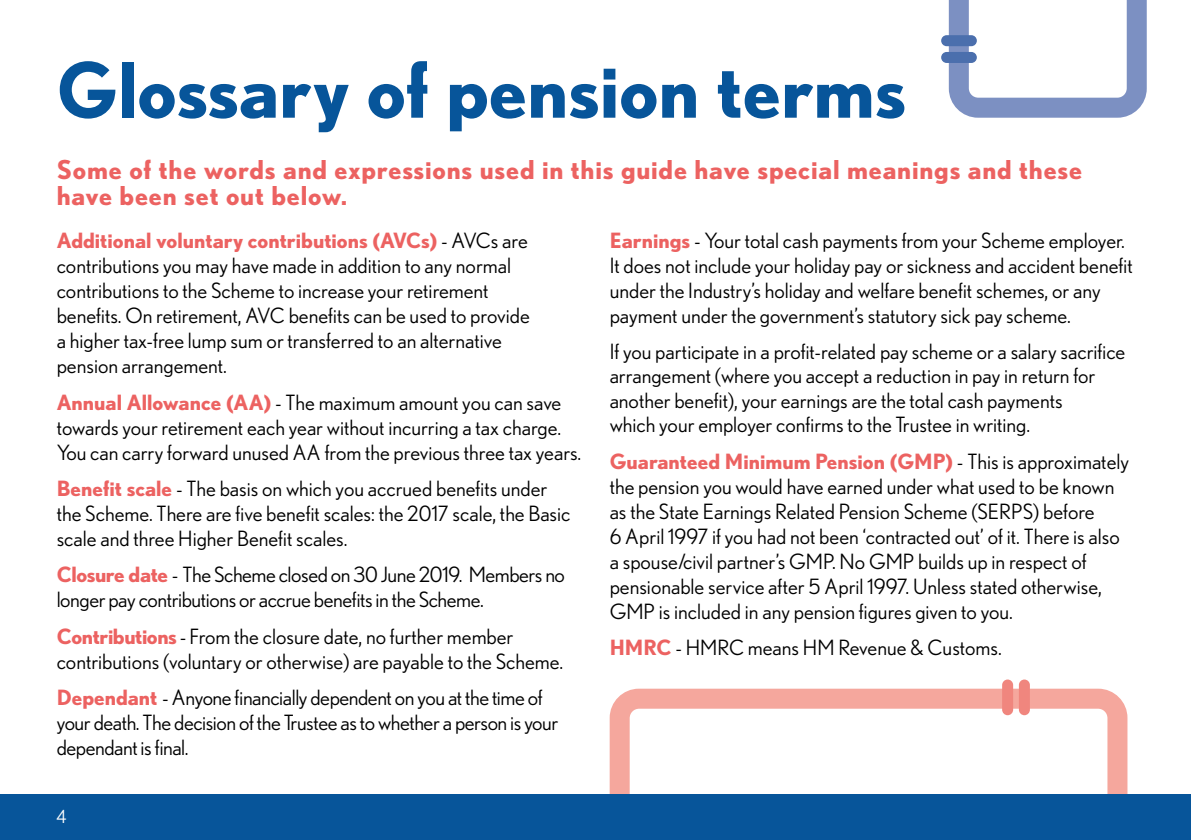
<style>
.page{position:relative;width:1191px;height:840px;background:#fff}
.page>*{position:absolute;margin:0;border:0;box-sizing:border-box;transform-origin:0 0}
.t1{font:700 76px "Nobel";color:#07559a}
.t2{font:700 26px/26.4px "Nobel";letter-spacing:.03em;color:#ec6261}
.t3{font:21px/25px "Nobel";color:#000}
.t4{font:21px/25px "Nobel";letter-spacing:-.02em;color:#000}
.t5{font:18px "Nobel";color:#fff}
.s1{font-weight:700;color:#ec6261}
</style>
<div class="page">
<svg style="left:941px;top:0;width:206px;height:118px"></svg>
<svg style="left:609px;top:684px;width:519px;height:110px"></svg>
<div style="left:1019px;top:679px;width:11px;height:35px;background:#f0867e;border-radius:6px"></div>
<div style="left:1002px;top:679px;width:11px;height:35px;background:#f0867e;border-radius:6px"></div>
<div style="left:941px;top:35px;width:35px;height:11px;background:#4b6fad;border-radius:6px"></div>
<div style="left:941px;top:52px;width:35px;height:11px;background:#4b6fad;border-radius:6px"></div>
<div style="left:0;top:794px;width:1191px;height:45px;background:#07559a"></div>
<h1 class="t1" style="left:57px;top:45px;width:851px">Glossary of pension terms</h1>
<p class="t2" style="left:57px;top:155px;width:1027px">Some of the words and expressions used in this guide have special meanings and these have been set out below.</p>
<p class="t3" style="left:57px;top:228px;width:474px"><span class="s1">Additional voluntary contributions (AVCs)</span> - AVCs are contributions you may have made in addition to any normal contributions to the Scheme to increase your retirement benefits. On retirement, AVC benefits can be used to provide a higher tax-free lump sum or transferred to an alternative pension arrangement.</p>
<p class="t3" style="left:57px;top:389px;width:526px"><span class="s1">Annual Allowance (AA)</span> - The maximum amount you can save towards your retirement each year without incurring a tax charge.<br>You can carry forward unused AA from the previous three tax years.</p>
<p class="t3" style="left:57px;top:475px;width:515px"><span class="s1">Benefit scale</span> - The basis on which you accrued benefits under the Scheme. There are five benefit scales: the 2017 scale, the Basic scale and three Higher Benefit scales.</p>
<p class="t4" style="left:57px;top:561px;width:510px"><span class="s1">Closure date</span> - The Scheme closed on 30 June 2019. Members no longer pay contributions or accrue benefits in the Scheme.</p>
<p class="t3" style="left:57px;top:623px;width:508px"><span class="s1">Contributions</span> - From the closure date, no further member contributions (voluntary or otherwise) are payable to the Scheme.</p>
<p class="t4" style="left:57px;top:684px;width:503px"><span class="s1">Dependant</span> - Anyone financially dependent on you at the time of your death. The decision of the Trustee as to whether a person is your dependant is final.</p>
<p class="t3" style="left:609px;top:228px;width:524px"><span class="s1">Earnings</span> - Your total cash payments from your Scheme employer.<br>It does not include your holiday pay or sickness and accident benefit under the Industry’s holiday and welfare benefit schemes, or any payment under the government’s statutory sick pay scheme.</p>
<p class="t3" style="left:609px;top:338px;width:517px">If you participate in a profit-related pay scheme or a salary sacrifice arrangement (where you accept a reduction in pay in return for another benefit), your earnings are the total cash payments<br>which your employer confirms to the Trustee in writing.</p>
<p class="t3" style="left:609px;top:448px;width:521px"><span class="s1">Guaranteed Minimum Pension (GMP)</span> - This is approximately the pension you would have earned under what used to be known as the State Earnings Related Pension Scheme (SERPS) before<br>6 April 1997 if you had not been ‘contracted out’ of it. There is also a spouse/civil partner’s GMP. No GMP builds up in respect of pensionable service after 5 April 1997. Unless stated otherwise, GMP is included in any pension figures given to you.</p>
<p class="t3" style="left:609px;top:634px;width:394px"><span class="s1">HMRC</span> - HMRC means HM Revenue &amp; Customs.</p>
<p class="t5" style="left:57px;top:805px;width:11px">4</p>
</div>
